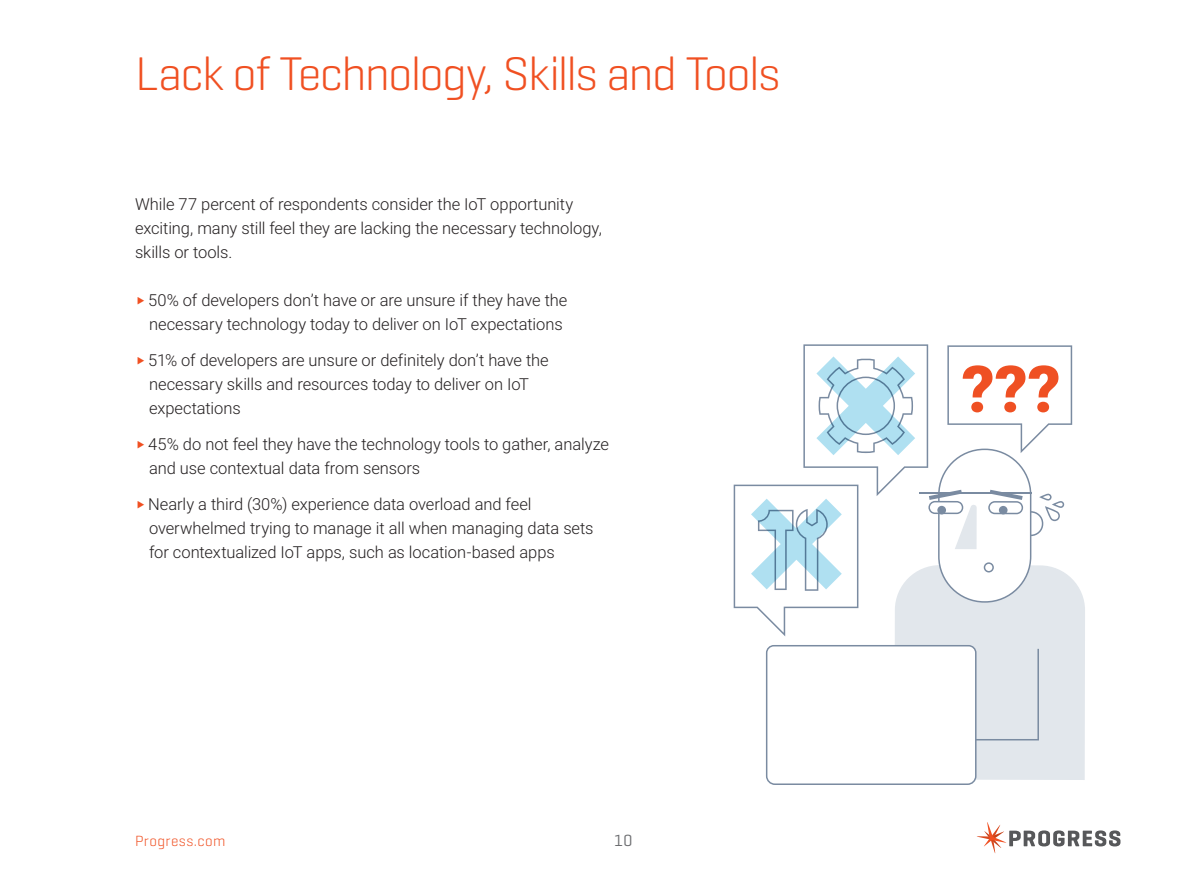
<style>
.page{position:relative;width:1188px;height:891px;background:#fff}
.page>*{position:absolute;margin:0;border:0;box-sizing:border-box;transform-origin:0 0}
.t1{font:300 48px "Geogrotesque";letter-spacing:-.035em;color:#f05022}
.t2{font:300 16.5px/24px "Roboto";letter-spacing:-.005em;color:#231f20}
.t3{font:16.5px "Geogrotesque";color:#6c6d70}
.t4{font:300 15px "Geogrotesque";letter-spacing:.03em;color:#f05022}
</style>
<div class="page">
<svg style="left:734px;top:344px;width:351px;height:441px"></svg>
<svg style="left:977px;top:822px;width:144px;height:31px"></svg>
<h1 class="t1" style="left:135px;top:44px;width:647px">Lack of Technology, Skills and Tools</h1>
<p class="t2" style="left:135px;top:192px;width:468px">While 77 percent of respondents consider the IoT opportunity exciting, many still feel they are lacking the necessary technology, skills or tools.</p>
<p class="t2" style="left:148px;top:288px;width:421px">50% of developers don’t have or are unsure if they have the necessary technology today to deliver on IoT expectations</p>
<p class="t2" style="left:148px;top:348px;width:402px">51% of developers are unsure or definitely don’t have the necessary skills and resources today to deliver on IoT expectations</p>
<p class="t2" style="left:148px;top:432px;width:462px">45% do not feel they have the technology tools to gather, analyze and use contextual data from sensors</p>
<p class="t2" style="left:148px;top:492px;width:447px">Nearly a third (30%) experience data overload and feel overwhelmed trying to manage it all when managing data sets for contextualized IoT apps, such as location-based apps</p>
<p class="t4" style="left:135px;top:832px;width:92px">Progress.com</p>
<p class="t3" style="left:614px;top:830px;width:20px">10</p>
</div>
